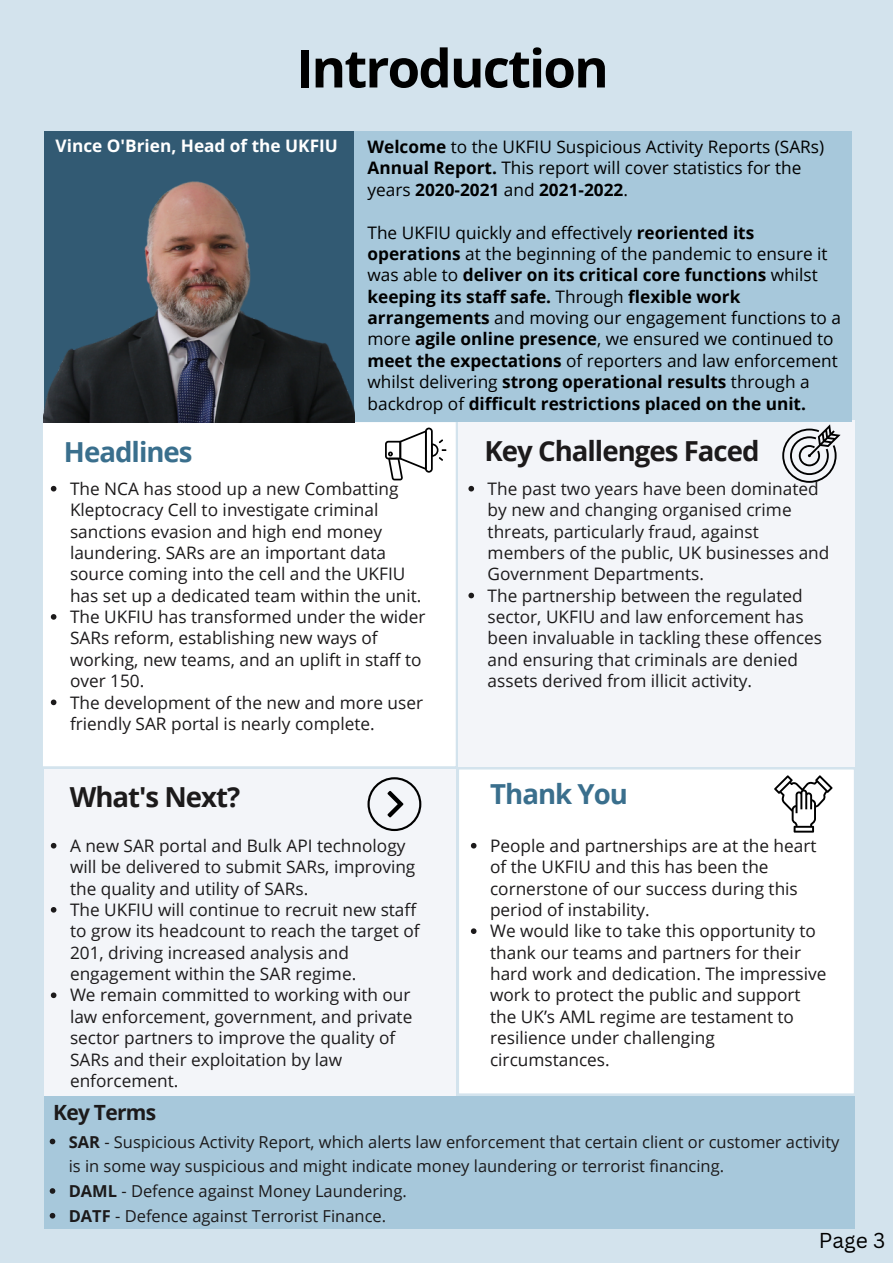
<style>
.page{position:relative;width:893px;height:1264px;background:#fff}
.page>*{position:absolute;margin:0;border:0;box-sizing:border-box;transform-origin:0 0}
.t1{font:700 52.8px "Open Sans";letter-spacing:-.035em;color:#000}
.t2{font:700 27.6px "Open Sans";letter-spacing:-.035em;color:#1c1a1b}
.t3{font:700 27.6px "Open Sans";letter-spacing:-.035em;color:#3a6f8d}
.t4{font:700 21px "Open Sans";letter-spacing:-.035em;color:#1c1a1b}
.t5{font:21px "Canva Sans";color:#000}
.t6{font:17.25px/21.3px "Open Sans";color:#1c1a1b}
.t7{font:17.25px/21.3px "Open Sans";color:#000}
.t8{font:700 17.25px "Open Sans";color:#fff}
.t9{font:16.5px/24.8px "Open Sans";color:#1c1a1b}
.s1{font-weight:700}
</style>
<div class="page">
<div style="left:0;top:0;width:892px;height:1262px;background:#d3e3ed"></div>
<div style="left:44px;top:420px;width:810px;height:677px;background:#f3f5f9"></div>
<div style="left:43px;top:420px;width:415px;height:348px;background:#fff"></div>
<div style="left:457px;top:767px;width:397px;height:328px;background:#fff"></div>
<svg style="left:385px;top:427px;width:61px;height:53px"></svg>
<div style="left:44px;top:1096px;width:810px;height:132px;background:#a7c8db"></div>
<svg style="left:367px;top:777px;width:54px;height:54px"></svg>
<svg style="left:782px;top:424px;width:58px;height:59px"></svg>
<svg style="left:774px;top:775px;width:58px;height:57px"></svg>
<div style="left:44px;top:132px;width:807px;height:290px;background:#a7c8db"></div>
<div style="left:44px;top:132px;width:309px;height:288px;background:#325a73"></div>
<img style="left:44px;top:156px;width:310px;height:267px">
<svg style="left:51px;top:486px;width:5px;height:5px"></svg>
<svg style="left:51px;top:614px;width:5px;height:5px"></svg>
<svg style="left:51px;top:699px;width:5px;height:6px"></svg>
<svg style="left:468px;top:486px;width:6px;height:5px"></svg>
<svg style="left:468px;top:592px;width:6px;height:6px"></svg>
<svg style="left:471px;top:842px;width:5px;height:6px"></svg>
<svg style="left:471px;top:928px;width:5px;height:6px"></svg>
<svg style="left:51px;top:842px;width:5px;height:6px"></svg>
<svg style="left:51px;top:907px;width:5px;height:5px"></svg>
<svg style="left:51px;top:992px;width:5px;height:6px"></svg>
<svg style="left:50px;top:1138px;width:5px;height:6px"></svg>
<svg style="left:50px;top:1188px;width:5px;height:5px"></svg>
<svg style="left:50px;top:1212px;width:5px;height:6px"></svg>
<h1 class="t1" style="left:296px;top:31px;width:314px">Introduction</h1>
<p class="t8" style="left:56px;top:134px;width:284px">Vince O'Brien, Head of the UKFIU</p>
<h2 class="t3" style="left:64px;top:432px;width:130px">Headlines</h2>
<p class="t7" style="left:367px;top:136px;width:458px"><span class="s1">Welcome</span> to the UKFIU Suspicious Activity Reports (SARs)<br><span class="s1">Annual Report.</span> This report will cover statistics for the years <span class="s1">2020-2021</span> and <span class="s1">2021-2022</span>.</p>
<p class="t7" style="left:367px;top:221px;width:475px">The UKFIU quickly and effectively <span class="s1">reoriented its operations</span> at the beginning of the pandemic to ensure it was able to <span class="s1">deliver on its critical core functions</span> whilst <span class="s1">keeping its staff safe.</span> Through <span class="s1">flexible work arrangements</span> and moving our engagement functions to a more <span class="s1">agile online presence</span>, we ensured we continued to <span class="s1">meet the expectations</span> of reporters and law enforcement whilst delivering <span class="s1">strong operational results</span> through a backdrop of <span class="s1">difficult restrictions placed on the unit.</span></p>
<h2 class="t2" style="left:484px;top:431px;width:276px">Key Challenges Faced</h2>
<p class="t6" style="left:70px;top:477px;width:357px">The NCA has stood up a new Combatting Kleptocracy Cell to investigate criminal sanctions evasion and high end money laundering. SARs are an important data source coming into the cell and the UKFIU has set up a dedicated team within the unit.<br>The UKFIU has transformed under the wider SARs reform, establishing new ways of working, new teams, and an uplift in staff to over 150.<br>The development of the new and more user friendly SAR portal is nearly complete.</p>
<h2 class="t2" style="left:70px;top:777px;width:172px">What's Next?</h2>
<p class="t6" style="left:70px;top:834px;width:351px">A new SAR portal and Bulk API technology will be delivered to submit SARs, improving the quality and utility of SARs.<br>The UKFIU will continue to recruit new staff to grow its headcount to reach the target of 201, driving increased analysis and engagement within the SAR regime.<br>We remain committed to working with our law enforcement, government, and private sector partners to improve the quality of SARs and their exploitation by law enforcement.</p>
<p class="t4" style="left:53px;top:1097px;width:104px">Key Terms</p>
<p class="t6" style="left:487px;top:477px;width:343px">The past two years have been dominated by new and changing organised crime threats, particularly fraud, against members of the public, UK businesses and Government Departments.<br>The partnership between the regulated sector, UKFIU and law enforcement has been invaluable in tackling these offences and ensuring that criminals are denied assets derived from illicit activity.</p>
<h2 class="t3" style="left:490px;top:774px;width:139px">Thank You</h2>
<p class="t6" style="left:490px;top:834px;width:338px">People and partnerships are at the heart of the UKFIU and this has been the cornerstone of our success during this period of instability.<br>We would like to take this opportunity to thank our teams and partners for their hard work and dedication. The impressive work to protect the public and support the UK’s AML regime are testament to resilience under challenging circumstances.</p>
<p class="t9" style="left:69px;top:1128px;width:772px"><span class="s1">SAR</span> - Suspicious Activity Report, which alerts law enforcement that certain client or customer activity is in some way suspicious and might indicate money laundering or terrorist financing.<br><span class="s1">DAML</span> - Defence against Money Laundering.<br><span class="s1">DATF</span> - Defence against Terrorist Finance.</p>
<p class="t5" style="left:818px;top:1225px;width:68px">Page 3</p>
</div>
